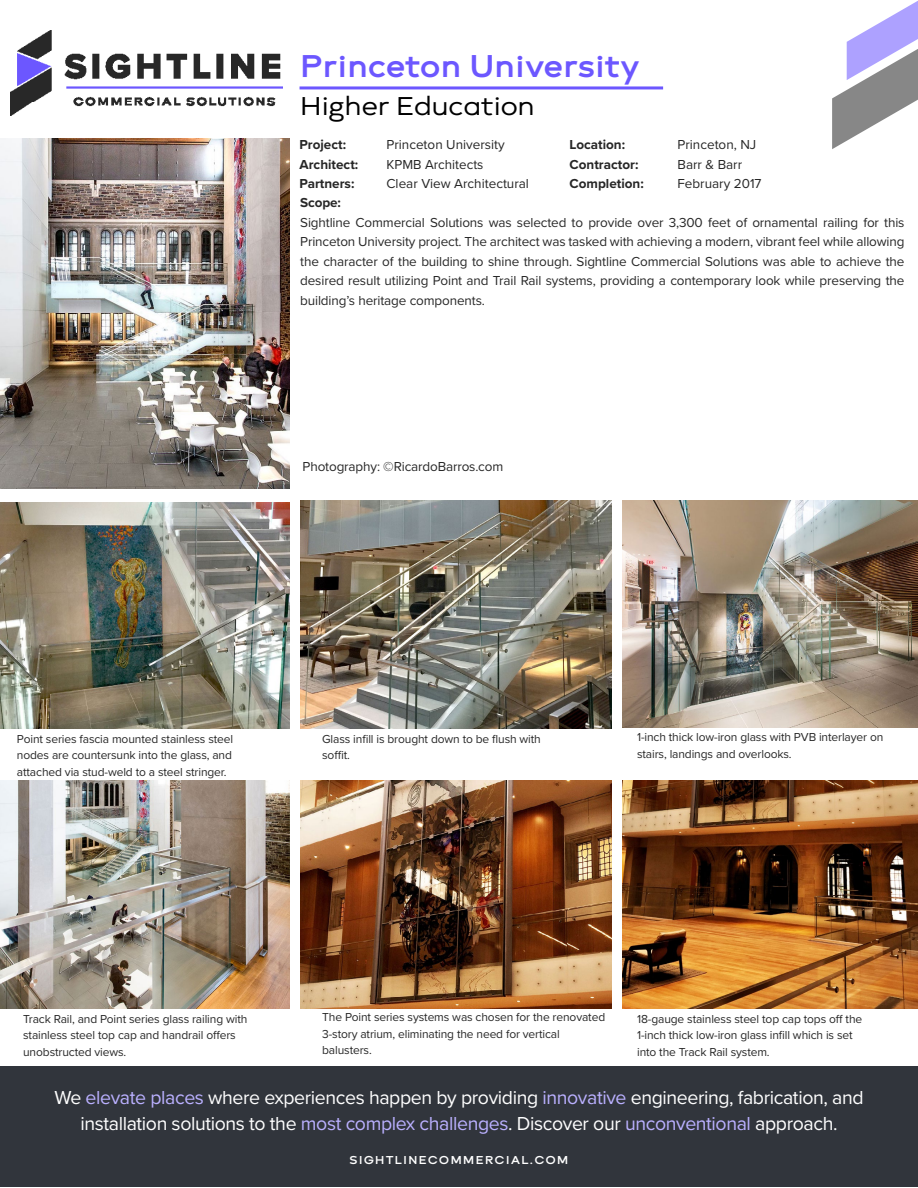
<style>
.page{position:relative;width:918px;height:1188px;background:#fff}
.page>*{position:absolute;margin:0;border:0;box-sizing:border-box;transform-origin:0 0}
.t1{font:700 33px "Brooklyn";letter-spacing:-.02em;color:#6c57ff}
.t2{font:27px "Brooklyn";letter-spacing:-.02em;color:#000}
.t3{font:19.5px/25.5px "Proxima Nova";letter-spacing:-.02em;color:#fff;text-align:center}
.t4{font:13.5px/19.5px "Proxima Nova";letter-spacing:-.01em;color:#282828;text-align:justify}
.t5{font:13.5px "Proxima Nova";color:#262626}
.t6{font:700 13.5px "Proxima Nova";color:#262626}
.t7{font:700 13.5px "Proxima Nova";letter-spacing:-.01em;color:#282828}
.t8{font:12px/16.5px "Proxima Nova";letter-spacing:-.01em;color:#282828}
.t9{font:700 12px "Brooklyn";letter-spacing:.075em;color:#fff}
.s1{color:#bab0ff}
</style>
<div class="page">
<svg style="left:832px;top:1px;width:86px;height:148px"></svg>
<img style="left:11px;top:30px;width:272px;height:85px">
<hr style="left:300px;top:86px;width:363px;height:3px;background:#6c57ff">
<div style="left:0;top:1066px;width:918px;height:121px;background:#31353c"></div>
<img style="left:0;top:138px;width:289px;height:350px">
<img style="left:0;top:502px;width:289px;height:227px">
<img style="left:300px;top:781px;width:311px;height:228px">
<img style="left:300px;top:501px;width:311px;height:228px">
<img style="left:622px;top:501px;width:296px;height:226px">
<img style="left:0;top:781px;width:289px;height:228px">
<img style="left:622px;top:781px;width:296px;height:228px">
<h1 class="t1" style="left:300px;top:50px;width:342px">Princeton University</h1>
<h2 class="t2" style="left:300px;top:93px;width:237px">Higher Education</h2>
<p class="t6" style="left:300px;top:134px;width:48px">Project:</p>
<p class="t5" style="left:387px;top:134px;width:120px">Princeton University</p>
<p class="t6" style="left:570px;top:134px;width:57px">Location:</p>
<p class="t5" style="left:678px;top:134px;width:80px">Princeton, NJ</p>
<p class="t6" style="left:300px;top:154px;width:60px">Architect:</p>
<p class="t5" style="left:387px;top:154px;width:98px">KPMB Architects</p>
<p class="t6" style="left:570px;top:154px;width:70px">Contractor:</p>
<p class="t5" style="left:678px;top:154px;width:66px">Barr &amp; Barr</p>
<p class="t6" style="left:300px;top:173px;width:56px">Partners:</p>
<p class="t5" style="left:387px;top:173px;width:144px">Clear View Architectural</p>
<p class="t6" style="left:570px;top:173px;width:76px">Completion:</p>
<p class="t5" style="left:678px;top:173px;width:86px">February 2017</p>
<p class="t7" style="left:300px;top:193px;width:42px">Scope:</p>
<p class="t4" style="left:300px;top:212px;width:606px">Sightline Commercial Solutions was selected to provide over 3,300 feet of ornamental railing for this Princeton University project. The architect was tasked with achieving a modern, vibrant feel while allowing the character of the building to shine through. Sightline Commercial Solutions was able to achieve the desired result utilizing Point and Trail Rail systems, providing a contemporary look while preserving the building’s heritage components.</p>
<p class="t4" style="left:303px;top:456px;width:202px">Photography: ©RicardoBarros.com</p>
<p class="t8" style="left:17px;top:730px;width:218px;text-align:justify">Point series fascia mounted stainless steel nodes are countersunk into the glass, and attached via stud-weld to a steel stringer.</p>
<p class="t8" style="left:637px;top:729px;width:248px">1-inch thick low-iron glass with PVB interlayer on stairs, landings and overlooks.</p>
<p class="t8" style="left:322px;top:730px;width:220px">Glass infill is brought down to be flush with soffit.</p>
<p class="t8" style="left:322px;top:1009px;width:285px">The Point series systems was chosen for the renovated<br>3-story atrium, eliminating the need for vertical balusters.</p>
<p class="t8" style="left:23px;top:1010px;width:226px">Track Rail, and Point series glass railing with stainless steel top cap and handrail offers unobstructed views.</p>
<p class="t8" style="left:637px;top:1010px;width:227px">18-gauge stainless steel top cap tops off the<br>1-inch thick low-iron glass infill which is set into the Track Rail system.</p>
<h3 class="t3" style="left:54px;top:1084px;width:811px">We <span class="s1">elevate places</span> where experiences happen by providing <span class="s1">innovative</span> engineering, fabrication, and installation solutions to the <span class="s1">most complex challenges</span>. Discover our <span class="s1">unconventional</span> approach.</h3>
<p class="t9" style="left:349px;top:1154px;width:221px">SIGHTLINECOMMERCIAL.COM</p>
</div>
